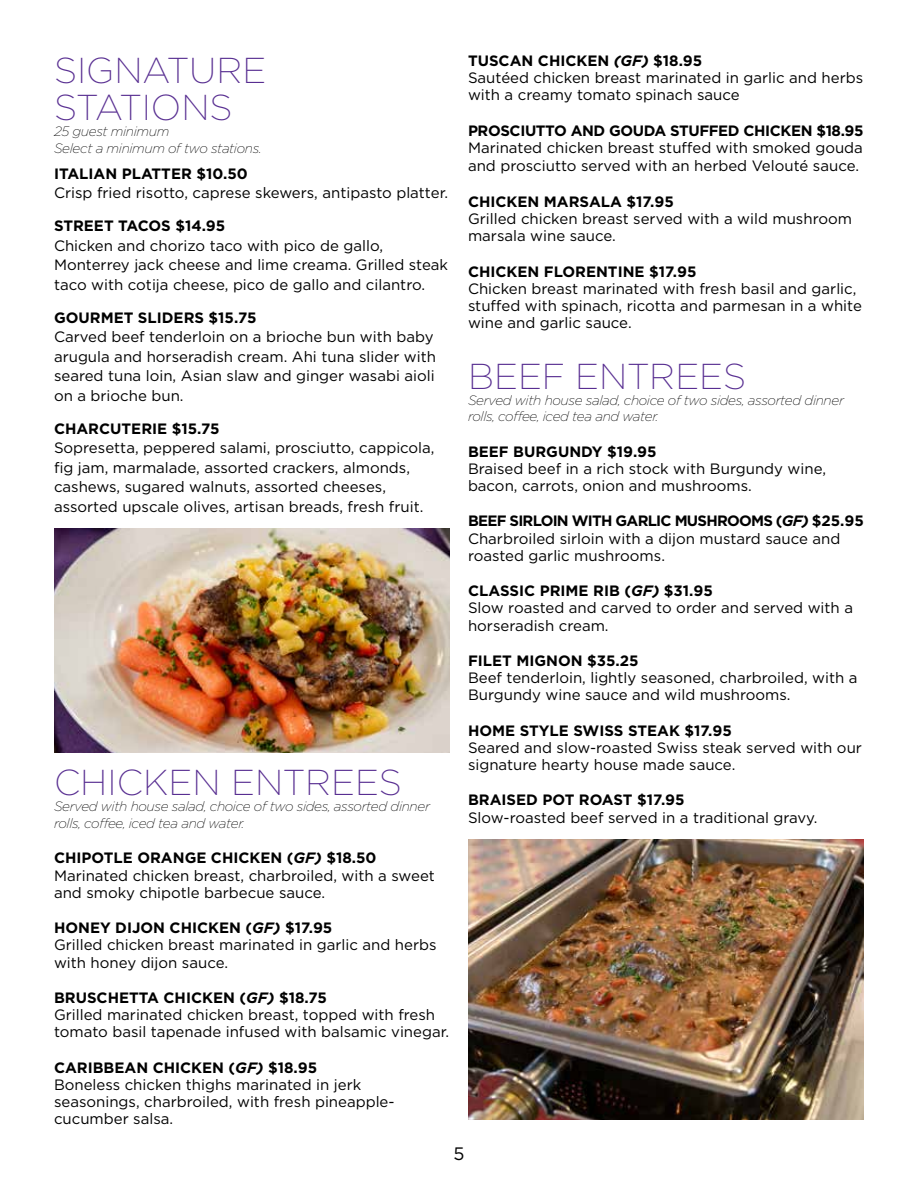
<style>
.page{position:relative;width:918px;height:1188px;background:#fff}
.page>*{position:absolute;margin:0;border:0;box-sizing:border-box;transform-origin:0 0}
.t1{font:200 36px/37.5px "Gotham";color:#582e91}
.t2{font:18px "Gotham";color:#000}
.t3{font:15px/17.2px "Gotham";color:#000}
.t4{font:700 15px "Gotham";color:#000}
.t5{font:700 15px "Gotham";letter-spacing:-.025em;color:#000}
.t6{font:italic 200 13.5px/16.2px "Gotham";letter-spacing:-.025em;color:#000}
.s1{font-weight:700}
.s2{font-weight:700;font-style:italic}
</style>
<div class="page">
<img style="left:54px;top:528px;width:396px;height:225px">
<img style="left:468px;top:839px;width:396px;height:281px">
<h1 class="t1" style="left:54px;top:50px;width:214px">SIGNATURE<br>STATIONS</h1>
<p class="t6" style="left:54px;top:123px;width:209px">25 guest minimum<br>Select a minimum of two stations.</p>
<p class="t4" style="left:54px;top:164px;width:195px">ITALIAN PLATTER $10.50</p>
<p class="t3" style="left:54px;top:184px;width:396px">Crisp fried risotto, caprese skewers, antipasto platter.</p>
<p class="t4" style="left:54px;top:216px;width:173px">STREET TACOS $14.95</p>
<p class="t3" style="left:54px;top:236px;width:396px;line-height:19.5px">Chicken and chorizo taco with pico de gallo,<br>Monterrey jack cheese and lime creama. Grilled steak taco with cotija cheese, pico de gallo and cilantro.</p>
<p class="t4" style="left:54px;top:308px;width:204px">GOURMET SLIDERS $15.75</p>
<p class="t3" style="left:54px;top:327px;width:384px;line-height:19.5px">Carved beef tenderloin on a brioche bun with baby arugula and horseradish cream. Ahi tuna slider with seared tuna loin, Asian slaw and ginger wasabi aioli on a brioche bun.</p>
<p class="t4" style="left:54px;top:419px;width:167px">CHARCUTERIE $15.75</p>
<p class="t3" style="left:54px;top:438px;width:382px;line-height:19.5px">Sopresetta, peppered salami, prosciutto, cappicola, fig jam, marmalade, assorted crackers, almonds, cashews, sugared walnuts, assorted cheeses, assorted upscale olives, artisan breads, fresh fruit.</p>
<h1 class="t1" style="left:54px;top:762px;width:350px">CHICKEN ENTREES</h1>
<p class="t6" style="left:54px;top:797px;width:377px;line-height:17.2px">Served with house salad, choice of two sides, assorted dinner rolls, coffee, iced tea and water.</p>
<p class="t3" style="left:54px;top:849px;width:382px"><span class="s1">CHIPOTLE ORANGE CHICKEN (</span><span class="s2">GF)</span> <span class="s1">$18.50<br></span>Marinated chicken breast, charbroiled, with a sweet and smoky chipotle barbecue sauce.</p>
<p class="t3" style="left:54px;top:919px;width:384px"><span class="s1">HONEY DIJON CHICKEN (</span><span class="s2">GF)</span> <span class="s1">$17.95<br></span>Grilled chicken breast marinated in garlic and herbs with honey dijon sauce.</p>
<p class="t3" style="left:54px;top:989px;width:397px"><span class="s1">BRUSCHETTA CHICKEN (</span><span class="s2">GF)</span> <span class="s1">$18.75<br></span>Grilled marinated chicken breast, topped with fresh tomato basil tapenade infused with balsamic vinegar.</p>
<p class="t3" style="left:54px;top:1058px;width:342px"><span class="s1">CARIBBEAN CHICKEN (</span><span class="s2">GF)</span> <span class="s1">$18.95<br></span>Boneless chicken thighs marinated in jerk seasonings, charbroiled, with fresh pineapple&shy;cucumber salsa.</p>
<p class="t3" style="left:468px;top:52px;width:397px"><span class="s1">TUSCAN CHICKEN</span> <span class="s2">(GF)</span> <span class="s1">$18.95<br></span>Sautéed chicken breast marinated in garlic and herbs with a creamy tomato spinach sauce</p>
<p class="t5" style="left:468px;top:120px;width:397px">PROSCIUTTO AND GOUDA STUFFED CHICKEN $18.95</p>
<p class="t3" style="left:468px;top:138px;width:396px;line-height:18px">Marinated chicken breast stuffed with smoked gouda and prosciutto served with an herbed Velouté sauce.</p>
<p class="t4" style="left:468px;top:192px;width:207px">CHICKEN MARSALA $17.95</p>
<p class="t3" style="left:468px;top:210px;width:386px">Grilled chicken breast served with a wild mushroom marsala wine sauce.</p>
<p class="t4" style="left:468px;top:261px;width:230px">CHICKEN FLORENTINE $17.95</p>
<p class="t3" style="left:468px;top:280px;width:395px">Chicken breast marinated with fresh basil and garlic, stuffed with spinach, ricotta and parmesan in a white wine and garlic sauce.</p>
<h1 class="t1" style="left:468px;top:356px;width:280px">BEEF ENTREES</h1>
<p class="t6" style="left:468px;top:392px;width:377px">Served with house salad, choice of two sides, assorted dinner rolls, coffee, iced tea and water.</p>
<p class="t4" style="left:468px;top:441px;width:190px">BEEF BURGUNDY $19.95</p>
<p class="t3" style="left:468px;top:460px;width:360px">Braised beef in a rich stock with Burgundy wine, bacon, carrots, onion and mushrooms.</p>
<p class="t3" style="left:468px;top:512px;width:397px"><span class="s1">BEEF SIRLOIN WITH GARLIC MUSHROOMS (</span><span class="s2">GF)</span> <span class="s1">$25.95<br></span>Charbroiled sirloin with a dijon mustard sauce and roasted garlic mushrooms.</p>
<p class="t3" style="left:468px;top:582px;width:387px"><span class="s1">CLASSIC PRIME RIB (</span><span class="s2">GF)</span> <span class="s1">$31.95<br></span>Slow roasted and carved to order and served with a horseradish cream.</p>
<p class="t4" style="left:468px;top:651px;width:172px">FILET MIGNON $35.25</p>
<p class="t3" style="left:468px;top:669px;width:391px">Beef tenderloin, lightly seasoned, charbroiled, with a<br>Burgundy wine sauce and wild mushrooms.</p>
<p class="t4" style="left:468px;top:720px;width:265px">HOME STYLE SWISS STEAK $17.95</p>
<p class="t3" style="left:468px;top:739px;width:396px">Seared and slow-roasted Swiss steak served with our signature hearty house made sauce.</p>
<p class="t4" style="left:468px;top:790px;width:218px">BRAISED POT ROAST $17.95</p>
<p class="t3" style="left:468px;top:808px;width:351px">Slow-roasted beef served in a traditional gravy.</p>
<p class="t2" style="left:453px;top:1142px;width:13px">5</p>
</div>
